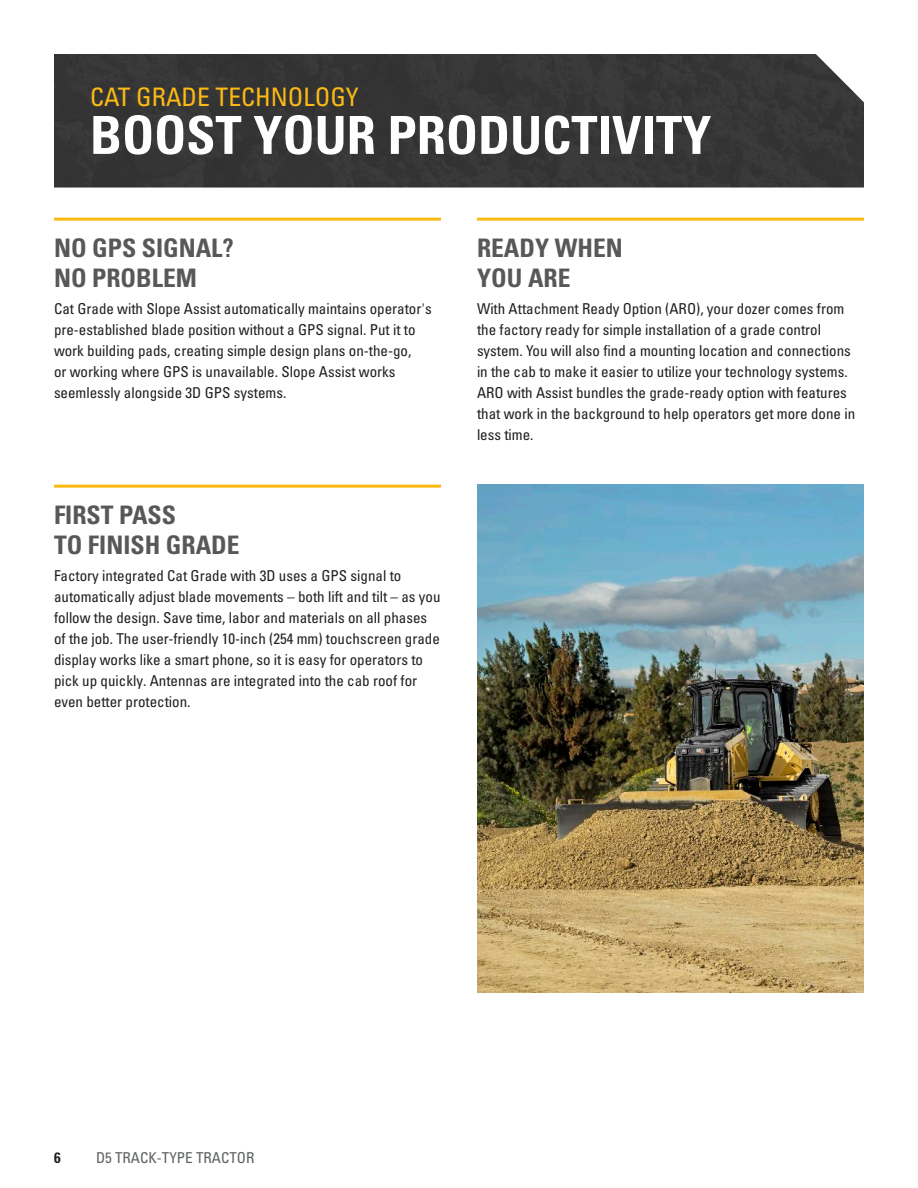
<style>
.page{position:relative;width:918px;height:1188px;background:#fff}
.page>*{position:absolute;margin:0;border:0;box-sizing:border-box;transform-origin:0 0}
.Headline_large_white{font:52.5px "Univers LTCYR 67 Bold Cond";color:#fff}
.Benefit_subhead_gray{font:25.5px/30.6px "Univers LTCYR 67 Bold Cond";color:#57585a}
.Subhead_small_yellow{font:condensed 25.5px "Univers LTCYR 57";color:#fcba13}
.Body_copy{font:condensed 15px/21px "Univers LTCYR 57";color:#231f20}
.t1{font:condensed 15px "Univers LTCYR 57";color:#5d6163}
.t2{font:15px "Univers LTCYR 67 Bold Cond";color:#231f20}
</style>
<div class="page">
<img style="left:477px;top:484px;width:387px;height:509px">
<div style="left:54px;top:54px;width:810px;height:134px;background:#353536"></div>
<hr style="left:54px;top:218px;width:387px;height:3px;background:#fcba13">
<hr style="left:477px;top:218px;width:387px;height:3px;background:#fcba13">
<hr style="left:54px;top:485px;width:387px;height:3px;background:#fcba13">
<p class="Subhead_small_yellow" style="left:90px;top:81px;width:270px">CAT GRADE TECHNOLOGY</p>
<p class="Headline_large_white" style="left:90px;top:103px;width:623px">BOOST YOUR PRODUCTIVITY</p>
<p class="Benefit_subhead_gray" style="left:54px;top:232px;width:181px">NO GPS SIGNAL?<br>NO PROBLEM</p>
<p class="Body_copy" style="left:54px;top:298px;width:379px">Cat Grade with Slope Assist automatically maintains operator's pre-established blade position without a GPS signal. Put it to work building pads, creating simple design plans on-the-go,<br>or working where GPS is unavailable. Slope Assist works seemlessly alongside 3D GPS systems.</p>
<p class="Benefit_subhead_gray" style="left:54px;top:499px;width:187px">FIRST PASS<br>TO FINISH GRADE</p>
<p class="Body_copy" style="left:54px;top:565px;width:388px">Factory integrated Cat Grade with 3D uses a GPS signal to automatically adjust blade movements – both lift and tilt – as you follow the design. Save time, labor and materials on all phases of the job. The user-friendly 10-inch (254 mm) touchscreen grade display works like a smart phone, so it is easy for operators to pick up quickly. Antennas are integrated into the cab roof for even better protection.</p>
<p class="Benefit_subhead_gray" style="left:477px;top:232px;width:147px">READY WHEN<br>YOU ARE</p>
<p class="Body_copy" style="left:477px;top:298px;width:380px">With Attachment Ready Option (ARO), your dozer comes from the factory ready for simple installation of a grade control system. You will also find a mounting location and connections in the cab to make it easier to utilize your technology systems.<br>ARO with Assist bundles the grade-ready option with features that work in the background to help operators get more done in less time.</p>
<p class="t2" style="left:54px;top:1148px;width:8px">6</p>
<p class="t1" style="left:96px;top:1148px;width:160px">D5 TRACK-TYPE TRACTOR</p>
</div>
